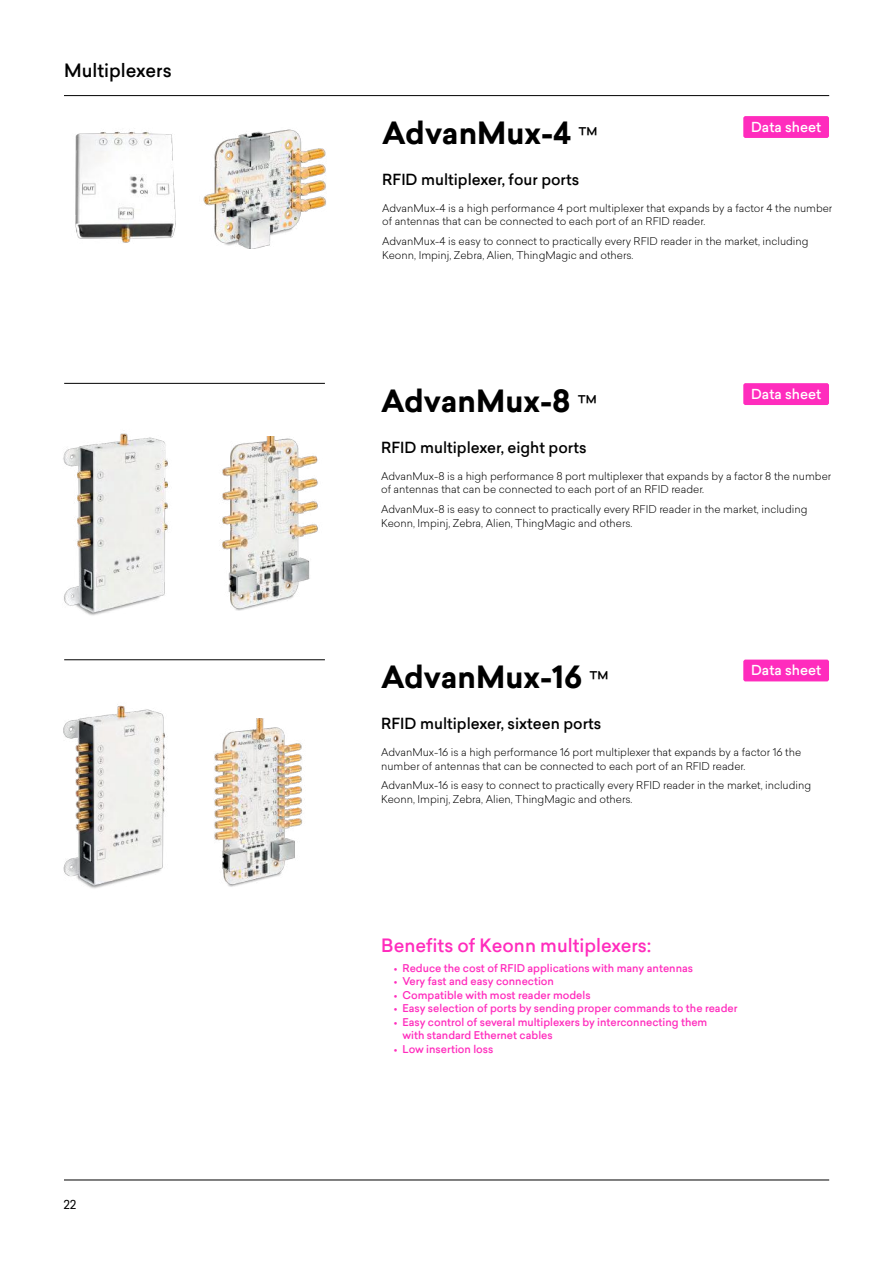
<style>
.page{position:relative;width:893px;height:1263px;background:#fff}
.page>*{position:absolute;margin:0;border:0;box-sizing:border-box;transform-origin:0 0}
.t1{font:700 30px "Sailec";color:#000}
.t2{font:500 18px "Sailec";color:#ff2cbd}
.t3{font:500 18px "Sailec";color:#000}
.t4{font:500 15px "Sailec";color:#000}
.t5{font:500 13.5px "Sailec";color:#fff}
.t6{font:12px "Sailec";color:#000}
.t7{font:300 10.5px/13.5px "Sailec";color:#000}
.t8{font:500 10.5px/13.5px "Sailec";color:#ff2cbd}
.s1{font-weight:400;font-size:22.5px}
</style>
<div class="page">
<hr style="left:64px;top:1180px;width:765px;height:1px;background:#000">
<hr style="left:64px;top:95px;width:765px;height:1px;background:#000">
<img style="left:75px;top:131px;width:101px;height:112px">
<hr style="left:64px;top:659px;width:261px;height:1px;background:#000">
<hr style="left:64px;top:383px;width:261px;height:1px;background:#000">
<img style="left:203px;top:129px;width:123px;height:120px">
<img style="left:63px;top:433px;width:105px;height:183px">
<img style="left:222px;top:437px;width:96px;height:174px">
<img style="left:63px;top:704px;width:102px;height:185px">
<img style="left:214px;top:718px;width:88px;height:169px">
<div style="left:745px;top:118px;width:82px;height:18px;background:#ff2cbd"></div>
<div style="left:743px;top:116px;width:86px;height:22px;border:3px solid #ff2cbd"></div>
<div style="left:745px;top:385px;width:82px;height:18px;background:#ff2cbd"></div>
<div style="left:743px;top:383px;width:86px;height:22px;border:3px solid #ff2cbd"></div>
<div style="left:745px;top:661px;width:82px;height:19px;background:#ff2cbd"></div>
<div style="left:743px;top:660px;width:86px;height:21px;border:3px solid #ff2cbd"></div>
<h2 class="t3" style="left:64px;top:58px;width:109px">Multiplexers</h2>
<p class="t6" style="left:63px;top:1197px;width:14px">22</p>
<h1 class="t1" style="left:382px;top:111px;width:217px">AdvanMux-4 <span class="s1">™</span></h1>
<h3 class="t4" style="left:382px;top:169px;width:199px">RFID multiplexer, four ports</h3>
<p class="t7" style="left:382px;top:201px;width:452px">AdvanMux-4 is a high performance 4 port multiplexer that expands by a factor 4 the number of antennas that can be connected to each port of an RFID reader.</p>
<p class="t7" style="left:382px;top:234px;width:428px">AdvanMux-4 is easy to connect to practically every RFID reader in the market, including<br>Keonn, Impinj, Zebra, Alien, ThingMagic and others.</p>
<p class="t5" style="left:751px;top:117px;width:71px">Data sheet</p>
<h1 class="t1" style="left:381px;top:379px;width:218px">AdvanMux-8 <span class="s1">™</span></h1>
<h3 class="t4" style="left:381px;top:437px;width:207px">RFID multiplexer, eight ports</h3>
<p class="t7" style="left:381px;top:469px;width:452px">AdvanMux-8 is a high performance 8 port multiplexer that expands by a factor 8 the number of antennas that can be connected to each port of an RFID reader.</p>
<p class="t7" style="left:381px;top:502px;width:428px">AdvanMux-8 is easy to connect to practically every RFID reader in the market, including<br>Keonn, Impinj, Zebra, Alien, ThingMagic and others.</p>
<p class="t5" style="left:751px;top:384px;width:71px">Data sheet</p>
<h1 class="t1" style="left:381px;top:655px;width:229px">AdvanMux-16 <span class="s1">™</span></h1>
<h3 class="t4" style="left:381px;top:713px;width:222px">RFID multiplexer, sixteen ports</h3>
<p class="t7" style="left:381px;top:745px;width:422px">AdvanMux-16 is a high performance 16 port multiplexer that expands by a factor 16 the number of antennas that can be connected to each port of an RFID reader.</p>
<p class="t7" style="left:381px;top:778px;width:432px">AdvanMux-16 is easy to connect to practically every RFID reader in the market, including<br>Keonn, Impinj, Zebra, Alien, ThingMagic and others.</p>
<p class="t5" style="left:751px;top:661px;width:71px">Data sheet</p>
<h2 class="t2" style="left:381px;top:933px;width:271px">Benefits of Keonn multiplexers:</h2>
<p class="t8" style="left:394px;top:961px;width:301px">• Reduce the cost of RFID applications with many antennas</p>
<p class="t8" style="left:394px;top:975px;width:162px">• Very fast and easy connection</p>
<p class="t8" style="left:394px;top:988px;width:198px">• Compatible with most reader models</p>
<p class="t8" style="left:394px;top:1002px;width:345px">• Easy selection of ports by sending proper commands to the reader</p>
<p class="t8" style="left:402px;top:1015px;width:306px;text-indent:-9px">• Easy control of several multiplexers by interconnecting them with standard Ethernet cables</p>
<p class="t8" style="left:394px;top:1042px;width:101px">• Low insertion loss</p>
</div>
